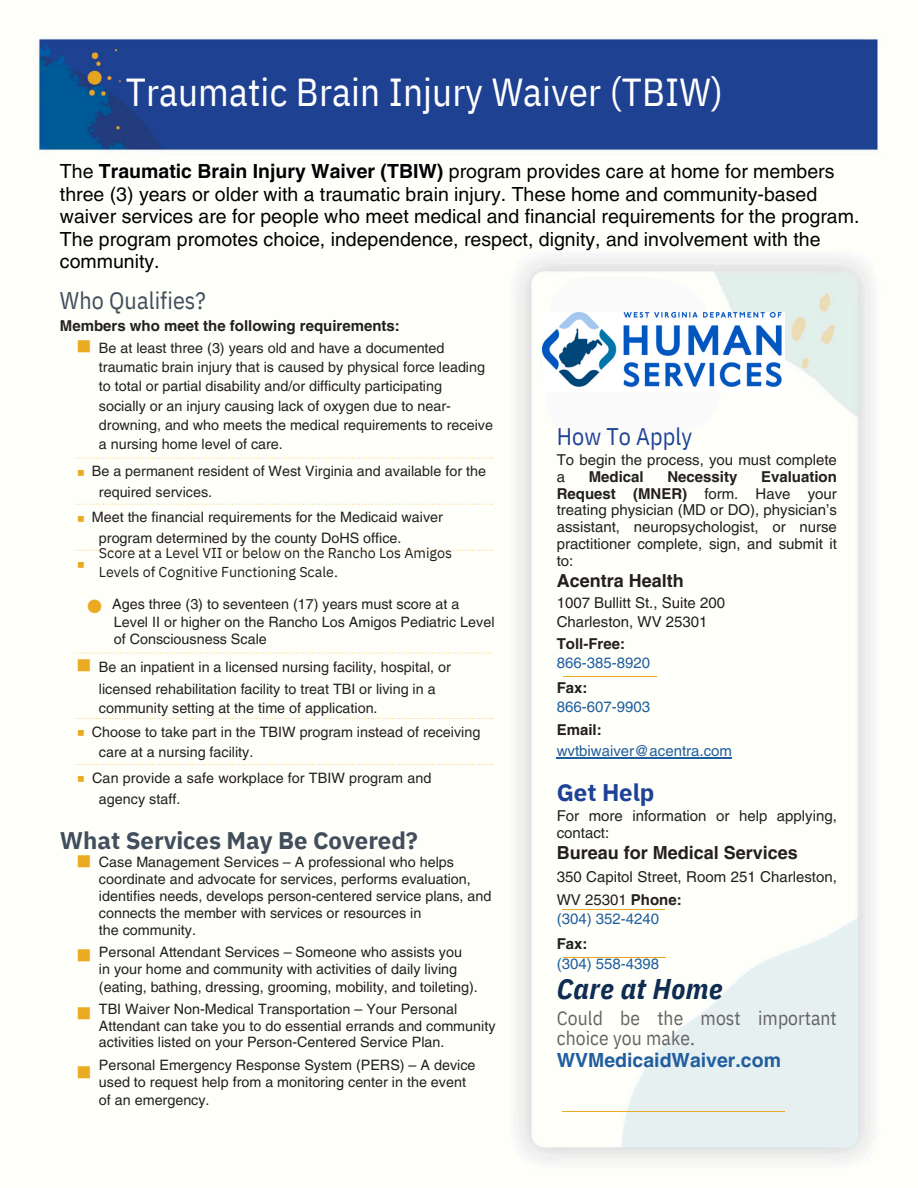
<style>
.page{position:relative;width:918px;height:1188px;background:#fff}
.page>*{position:absolute;margin:0;border:0;box-sizing:border-box;transform-origin:0 0}
.t1{font:39px "IBM Plex Sans Cond";letter-spacing:.005em;color:#fff}
.t2{font:italic 700 28.5px "IBM Plex Sans Cond";letter-spacing:.02em;color:#0f2c52}
.t3{font:700 24px "IBM Plex Sans";letter-spacing:-.005em;color:#424e5c}
.t4{font:24px "IBM Plex Sans Cond";letter-spacing:.005em;color:#424e5c}
.t5{font:24px "IBM Plex Sans Cond";letter-spacing:.005em;color:#1f4298}
.t6{font:700 24px "IBM Plex Sans";letter-spacing:-.005em;color:#1f4298}
.t7{font:19.5px/22.5px "Helvetica LT Pro";color:#010203}
.t8{font:19.5px/20.2px "IBM Plex Sans Cond";letter-spacing:.005em;color:#666464}
.t9{font:700 19.5px "Helvetica LT Pro";color:#205e9e}
.t10{font:700 18px "Helvetica LT Pro";color:#231f20}
.t11{font:15px/16.8px "Helvetica LT Pro";color:#231f20}
.t12{font:700 15px "Helvetica LT Pro";color:#231f20}
.t13{font:15px "Helvetica LT Pro";color:#205e9e}
.t14{font:15px "Noto Sans CJ Ksc";color:#eaaa21}
.t15{font:15px "Montserrat";color:#eaaa21}
.t16{font:14.4px/16.8px "Helvetica LT Pro";color:#231f20}
.t17{font:14.4px/19.2px "IBM Plex Sans";letter-spacing:-.005em;color:#231f20}
.s1{font-weight:700}
.s2{font-family:"Montserrat";font-size:15px;color:#eaaa21}
</style>
<div class="page">
<img style="left:38px;top:38px;width:840px;height:1126px">
<svg style="left:73px;top:653px;width:420px;height:1px"></svg>
<svg style="left:75px;top:458px;width:418px;height:1px"></svg>
<svg style="left:75px;top:504px;width:418px;height:1px"></svg>
<svg style="left:75px;top:550px;width:418px;height:1px"></svg>
<svg style="left:75px;top:718px;width:418px;height:1px"></svg>
<svg style="left:75px;top:764px;width:418px;height:1px"></svg>
<hr style="left:562px;top:1111px;width:223px;height:1px;background:#eaaa21">
<hr style="left:564px;top:957px;width:102px;height:1px;background:#eaaa21">
<hr style="left:562px;top:909px;width:103px;height:1px;background:#eaaa21">
<hr style="left:564px;top:676px;width:93px;height:1px;background:#eaaa21">
<img style="left:542px;top:312px;width:242px;height:80px">
<hr style="left:557px;top:757px;width:175px;height:1px;background:#205e9e">
<p class="t1" style="left:126px;top:66px;width:599px">Traumatic Brain Injury Waiver (TBIW)</p>
<p class="t7" style="left:60px;top:162px;width:801px">The <span class="s1">Traumatic Brain Injury Waiver (TBIW)</span> program provides care at home for members three (3) years or older with a traumatic brain injury. These home and community-based waiver services are for people who meet medical and financial requirements for the program.<br>The program promotes choice, independence, respect, dignity, and involvement with the community.</p>
<h3 class="t4" style="left:60px;top:285px;width:148px">Who Qualifies?</h3>
<p class="t12" style="left:60px;top:320px;width:341px">Members who meet the following requirements:</p>
<p class="t14" style="left:76px;top:335px;width:16px">■</p>
<p class="t16" style="left:99px;top:340px;width:396px;line-height:19.2px">Be at least three (3) years old and have a documented traumatic brain injury that is caused by physical force leading to total or partial disability and/or difficulty participating<br>socially or an injury causing lack of oxygen due to near&shy;drowning, and who meets the medical requirements to receive a nursing home level of care.</p>
<p class="t16" style="left:99px;top:485px;width:115px">required services.</p>
<p class="t16" style="left:99px;top:531px;width:304px">program determined by the county DoHS office.</p>
<p class="t17" style="left:99px;top:543px;width:355px">Score at a Level VII or below on the Rancho Los Amigos<br>Levels of Cognitive Functioning Scale.</p>
<p class="t14" style="left:87px;top:594px;width:16px">●</p>
<p class="t16" style="left:76px;top:464px;width:411px"><span class="s2">■</span> Be a permanent resident of West Virginia and available for the</p>
<p class="t16" style="left:76px;top:510px;width:368px"><span class="s2">■</span> Meet the financial requirements for the Medicaid waiver</p>
<h2 class="t15" style="left:76px;top:554px;width:10px">■</h2>
<p class="t16" style="left:112px;top:597px;width:349px">Ages three (3) to seventeen (17) years must score at a</p>
<p class="t16" style="left:114px;top:615px;width:382px">Level II or higher on the Rancho Los Amigos Pediatric Level of Consciousness Scale</p>
<p class="t16" style="left:99px;top:660px;width:353px">Be an inpatient in a licensed nursing facility, hospital, or</p>
<p class="t16" style="left:99px;top:682px;width:338px">licensed rehabilitation facility to treat TBI or living in a</p>
<p class="t16" style="left:99px;top:701px;width:280px">community setting at the time of application.</p>
<p class="t16" style="left:99px;top:745px;width:156px">care at a nursing facility.</p>
<p class="t16" style="left:92px;top:771px;width:341px">Can provide a safe workplace for TBIW program and</p>
<p class="t16" style="left:99px;top:792px;width:83px">agency staff.</p>
<p class="t14" style="left:76px;top:653px;width:16px">■</p>
<p class="t16" style="left:76px;top:725px;width:405px"><span class="s2">■</span> Choose to take part in the TBIW program instead of receiving</p>
<p class="t15" style="left:76px;top:769px;width:10px">■</p>
<p class="t3" style="left:60px;top:824px;width:359px">What Services May Be Covered?</p>
<p class="t14" style="left:76px;top:850px;width:16px">■</p>
<p class="t16" style="left:99px;top:855px;width:394px">Case Management Services – A professional who helps coordinate and advocate for services, performs evaluation, identifies needs, develops person-centered service plans, and connects the member with services or resources in<br>the community.</p>
<p class="t16" style="left:99px;top:945px;width:365px">Personal Attendant Services – Someone who assists you</p>
<p class="t16" style="left:99px;top:962px;width:360px">in your home and community with activities of daily living</p>
<p class="t16" style="left:99px;top:980px;width:381px">(eating, bathing, dressing, grooming, mobility, and toileting).</p>
<p class="t16" style="left:99px;top:1002px;width:398px">TBI Waiver Non-Medical Transportation – Your Personal<br>Attendant can take you to do essential errands and community activities listed on your Person-Centered Service Plan.</p>
<p class="t16" style="left:99px;top:1058px;width:378px">Personal Emergency Response System (PERS) – A device</p>
<p class="t16" style="left:99px;top:1075px;width:369px">used to request help from a monitoring center in the event</p>
<p class="t16" style="left:99px;top:1093px;width:112px">of an emergency.</p>
<p class="t14" style="left:76px;top:943px;width:16px">■</p>
<p class="t14" style="left:76px;top:1002px;width:16px">■</p>
<p class="t14" style="left:76px;top:1061px;width:16px">■</p>
<p class="t5" style="left:557px;top:420px;width:137px">How To Apply</p>
<p class="t11" style="left:557px;top:453px;width:282px">To begin the process, you must complete a</p>
<p class="t11" style="left:557px;top:469px;width:282px;text-align:justify;text-indent:204px"><span class="s1">Evaluation Request (MNER)</span> form. Have your treating physician (MD or DO), physician’s assistant, neuropsychologist, or nurse practitioner complete, sign, and submit it to:</p>
<p class="t10" style="left:557px;top:574px;width:129px">Acentra Health</p>
<p class="t11" style="left:557px;top:595px;width:170px">1007 Bullitt St., Suite 200</p>
<p class="t11" style="left:557px;top:615px;width:152px">Charleston, WV 25301</p>
<p class="t12" style="left:557px;top:639px;width:70px">Toll-Free:</p>
<p class="t13" style="left:557px;top:658px;width:95px">866-385-8920</p>
<p class="t12" style="left:557px;top:682px;width:32px">Fax:</p>
<p class="t13" style="left:557px;top:702px;width:95px">866-607-9903</p>
<p class="t12" style="left:557px;top:724px;width:46px">Email:</p>
<p class="t13" style="left:557px;top:745px;width:177px">wvtbiwaiver@acentra.com</p>
<p class="t6" style="left:557px;top:777px;width:99px">Get Help</p>
<p class="t11" style="left:557px;top:809px;width:282px">For more information or help applying, contact:</p>
<p class="t10" style="left:557px;top:846px;width:243px">Bureau for Medical Services</p>
<p class="t11" style="left:557px;top:867px;width:282px;line-height:22.5px">350 Capitol Street, Room 251 Charleston,<br>WV 25301 <span class="s1">Phone:</span></p>
<p class="t13" style="left:557px;top:913px;width:104px">(304) 352-4240</p>
<p class="t12" style="left:557px;top:938px;width:32px">Fax:</p>
<p class="t13" style="left:557px;top:958px;width:104px">(304) 558-4398</p>
<p class="t2" style="left:557px;top:970px;width:167px">Care at Home</p>
<p class="t8" style="left:557px;top:1008px;width:282px">Could be the most important choice you make.</p>
<p class="t9" style="left:557px;top:1053px;width:226px">WVMedicaidWaiver.com</p>
<p class="t12" style="left:589px;top:471px;width:56px">Medical</p>
<p class="t12" style="left:667px;top:471px;width:72px">Necessity</p>
</div>
